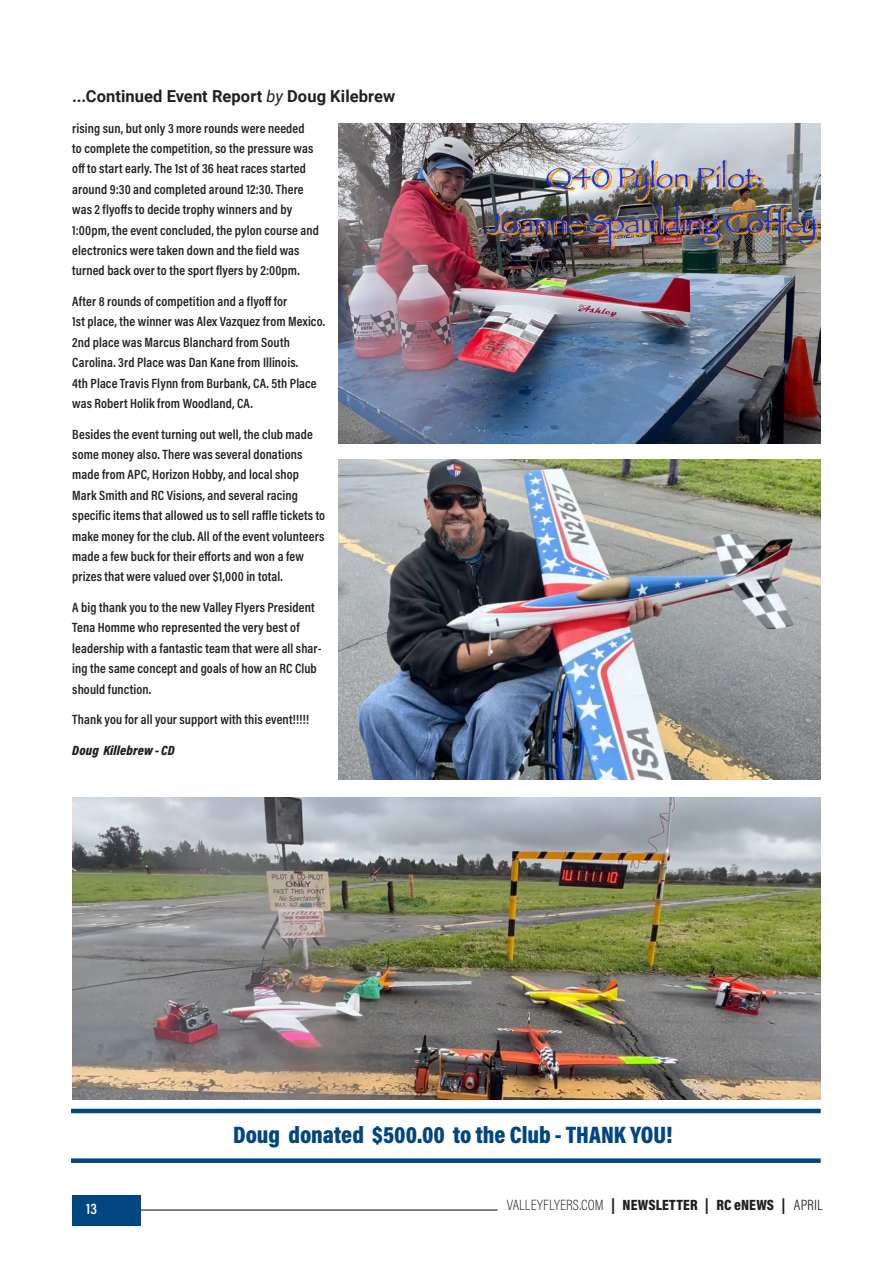
<style>
.page{position:relative;width:893px;height:1263px;background:#fff}
.page>*{position:absolute;margin:0;border:0;box-sizing:border-box;transform-origin:0 0}
.t1{font:900 24px "Acumin Pro Cond";color:#004680}
.t2{font:700 16.5px "Roboto";letter-spacing:.005em;color:#231f20}
.t3{font:900 15px "Acumin Pro Cond";letter-spacing:.01em;color:#231f20}
.t4{font:600 15px "Acumin Pro Cond";color:#fff}
.t5{font:600 13.5px/20.4px "Acumin Pro Cond";letter-spacing:.01em;color:#231f20}
.t6{font:italic 900 13.5px "Acumin Pro Cond";letter-spacing:.01em;color:#231f20}
.s1{font-weight:400;font-style:italic}
.s2{font-weight:200}
.s3{font-weight:300}
</style>
<div class="page">
<img style="left:338px;top:123px;width:483px;height:321px">
<img style="left:338px;top:460px;width:483px;height:320px">
<img style="left:72px;top:797px;width:749px;height:302px">
<hr style="left:71px;top:1109px;width:750px;height:4px;background:#004680">
<div style="left:71px;top:1158px;width:750px;height:5px;background:#004680"></div>
<hr style="left:72px;top:1209px;width:425px;height:1px;background:#231f20">
<div style="left:72px;top:1195px;width:68px;height:30px;background:#004680"></div>
<p class="t2" style="left:72px;top:85px;width:324px">...Continued Event Report <span class="s1">by</span> Doug Kilebrew</p>
<p class="t5" style="left:72px;top:117px;width:248px">rising sun, but only 3 more rounds were needed<br>to complete the competition, so the pressure was off to start early. The 1st of 36 heat races started around 9:30 and completed around 12:30. There was 2 flyoffs to decide trophy winners and by 1:00pm, the event concluded, the pylon course and electronics were taken down and the field was turned back over to the sport flyers by 2:00pm.</p>
<p class="t5" style="left:72px;top:291px;width:254px">After 8 rounds of competition and a flyoff for<br>1st place, the winner was Alex Vazquez from Mexico.<br>2nd place was Marcus Blanchard from South Carolina. 3rd Place was Dan Kane from Illinois.<br>4th Place Travis Flynn from Burbank, CA. 5th Place was Robert Holik from Woodland, CA.</p>
<p class="t5" style="left:72px;top:423px;width:254px">Besides the event turning out well, the club made some money also. There was several donations made from APC, Horizon Hobby, and local shop Mark Smith and RC Visions, and several racing specific items that allowed us to sell raffle tickets to make money for the club. All of the event volunteers made a few buck for their efforts and won a few prizes that were valued over $1,000 in total.</p>
<p class="t5" style="left:72px;top:597px;width:251px">A big thank you to the new Valley Flyers President Tena Homme who represented the very best of leadership with a fantastic team that were all shar&shy;ing the same concept and goals of how an RC Club should function.</p>
<p class="t5" style="left:72px;top:709px;width:238px">Thank you for all your support with this event!!!!!</p>
<p class="t6" style="left:72px;top:741px;width:104px">Doug Killebrew - CD</p>
<p class="t4" style="left:86px;top:1199px;width:13px">13</p>
<p class="t1" style="left:233px;top:1118px;width:441px">Doug donated $500.00 to the Club - THANK YOU!</p>
<p class="t3" style="left:507px;top:1195px;width:317px"><span class="s2">VALLEYFLYERS.COM</span> | NEWSLETTER | RC eNEWS | <span class="s3">APRIL</span></p>
</div>
